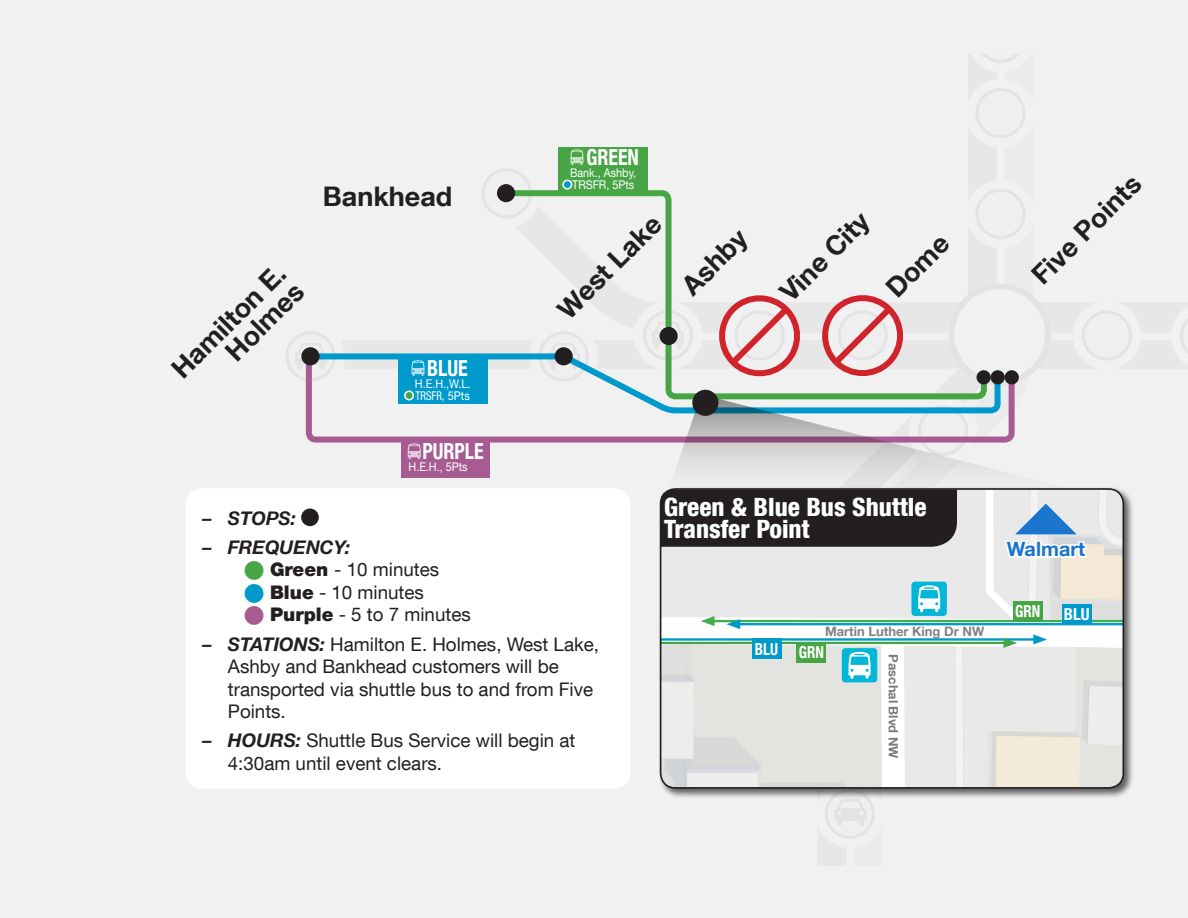
<style>
.page{position:relative;width:1188px;height:918px;background:#f1f1f1}
.page>*{position:absolute;margin:0;border:0;box-sizing:border-box;transform-origin:0 0}
.t1{font:700 27px "Helvetica Neue LT Com";color:#231f20}
.black{font:800 condensed 25.2px/22.5px "Helvetica Neue LT Com";color:#fff}
.t2{font:700 condensed 22.05px "Helvetica Neue LT Com";color:#fff;scale:.9 1}
.t3{font:700 19.8px "Helvetica Neue LT Com";color:#1a75ce}
.t4{font:18.75px/22.5px "Helvetica Neue LT Com";color:#231f20}
.t5{font:italic 700 18.75px "Helvetica Neue LT Com";color:#231f20}
.t6{font:700 condensed 16.5px "Helvetica Neue LT Com";color:#fff;scale:.9 1}
.t7{font:700 condensed 16.5px "Helvetica Neue LT Com";color:#fff}
.t8{font:700 13.05px "Helvetica Neue LT Com";color:#808285}
.t9{font:700 12.9px "Helvetica Neue LT Com";color:#787a7d}
.t10{font:12px/12px "Helvetica Neue LT Com";color:#fff;scale:.9 1}
.t11{font:condensed 12px "Helvetica Neue LT Com";color:#fff;scale:.9 1}
.s1{font-stretch:normal}
.s2{font-weight:900}
.s3{font-weight:700;font-style:italic}
</style>
<div class="page">
<svg style="left:305px;top:390px;width:710px;height:56px"></svg>
<svg style="left:308px;top:390px;width:696px;height:27px"></svg>
<svg style="left:502px;top:187px;width:488px;height:215px"></svg>
<div style="left:497px;top:184px;width:18px;height:18px;background:#231f20;border-radius:50%"></div>
<svg style="left:663px;top:397px;width:352px;height:89px"></svg>
<div style="left:692px;top:390px;width:26px;height:26px;background:#231f20;border-radius:50%"></div>
<div style="left:398px;top:358px;width:90px;height:46px;background:#09c"></div>
<div style="left:405px;top:391px;width:8px;height:9px;background:#48a545;border-radius:50%"></div>
<div style="left:404px;top:391px;width:10px;height:9px;border:2px solid #fff;border-radius:50%"></div>
<svg style="left:286px;top:283px;width:902px;height:107px"></svg>
<div style="left:401px;top:440px;width:88px;height:38px;background:#a65b92"></div>
<svg style="left:408px;top:443px;width:13px;height:17px"></svg>
<div style="left:558px;top:147px;width:90px;height:46px;background:#48a545"></div>
<div style="left:563px;top:180px;width:9px;height:9px;background:#09c;border-radius:50%"></div>
<div style="left:562px;top:180px;width:10px;height:10px;border:2px solid #fff;border-radius:50%"></div>
<svg style="left:570px;top:149px;width:13px;height:16px"></svg>
<div style="left:658px;top:486px;width:476px;height:313px;background:#231f20;opacity:.7"></div>
<img style="left:661px;top:489px;width:462px;height:299px">
<hr style="left:710px;top:620px;width:413px;height:2px;background:#40ae49">
<hr style="left:736px;top:623px;width:387px;height:2px;background:#09c">
<hr style="left:661px;top:638px;width:377px;height:3px;background:#09c">
<svg style="left:1033px;top:634px;width:14px;height:10px"></svg>
<div style="left:1062px;top:604px;width:30px;height:20px;background:#09c"></div>
<div style="left:1013px;top:601px;width:30px;height:21px;background:#48a545"></div>
<hr style="left:661px;top:642px;width:347px;height:2px;background:#48a545">
<svg style="left:1003px;top:638px;width:14px;height:10px"></svg>
<div style="left:660px;top:488px;width:464px;height:301px;border:2px solid #231f20;border-radius:15px"></div>
<svg style="left:1002px;top:504px;width:86px;height:77px"></svg>
<svg style="left:661px;top:489px;width:296px;height:196px"></svg>
<div style="left:186px;top:488px;width:445px;height:301px;background:#fff;border-radius:17px"></div>
<div style="left:301px;top:508px;width:18px;height:18px;background:#231f20;border-radius:50%"></div>
<p class="t1" style="left:323px;top:179px;width:131px">Bankhead</p>
<p class="t1" style="left:164px;top:362px;width:150px;rotate:-45deg">Hamilton E.</p>
<p class="t1" style="left:218px;top:344px;width:99px;rotate:-45deg">Holmes</p>
<p class="t2" style="left:427px;top:355px;width:47px">BLUE</p>
<p class="t10" style="left:415px;top:377px;width:63px">H.E.H.,W.L.</p>
<p class="t11" style="left:416px;top:388px;width:62px">TRSFR<span class="s1">, 5Pts</span></p>
<p class="t2" style="left:423px;top:438px;width:70px">PURPLE</p>
<p class="t10" style="left:409px;top:461px;width:67px">H.E.H., 5Pts</p>
<p class="t2" style="left:586px;top:144px;width:60px">GREEN</p>
<p class="t10" style="left:570px;top:166px;width:75px">Bank., Ashby,<br>TRSFR, 5Pts</p>
<p class="t1" style="left:550px;top:302px;width:136px;rotate:-45deg">West Lake</p>
<p class="t1" style="left:674px;top:278px;width:81px;rotate:-45deg">Ashby</p>
<p class="t1" style="left:773px;top:284px;width:114px;rotate:-45deg">Vine City</p>
<p class="t1" style="left:879px;top:281px;width:78px;rotate:-45deg">Dome</p>
<p class="t5" style="left:203px;top:506px;width:95px">– STOPS:</p>
<p class="t5" style="left:203px;top:535px;width:149px">– FREQUENCY:</p>
<p class="t4" style="left:270px;top:558px;width:171px"><span class="s2">Green</span> - 10 minutes</p>
<p class="t4" style="left:270px;top:581px;width:155px"><span class="s2">Blue</span> - 10 minutes</p>
<p class="t4" style="left:270px;top:603px;width:202px"><span class="s2">Purple</span> - 5 to 7 minutes</p>
<p class="t4" style="left:228px;top:632px;width:373px;text-indent:-25px"><span class="s3">– STATIONS:</span> Hamilton E. Holmes, West Lake,<br>Ashby and Bankhead customers will be transported via shuttle bus to and from Five<br>Points.</p>
<p class="t4" style="left:228px;top:729px;width:349px;text-indent:-25px"><span class="s3">– HOURS:</span> Shuttle Bus Service will begin at<br>4:30am until event clears.</p>
<p class="black" style="left:664px;top:495px;width:264px">Green &amp; Blue Bus Shuttle<br>Transfer Point</p>
<p class="t8" style="left:825px;top:623px;width:161px">Martin Luther King Dr NW</p>
<p class="t9" style="left:902px;top:654px;width:106px;rotate:90deg">Paschal Blvd NW</p>
<p class="t6" style="left:755px;top:639px;width:27px">BLU</p>
<p class="t6" style="left:799px;top:643px;width:29px">GRN</p>
<p class="t1" style="left:1024px;top:267px;width:143px;rotate:-45deg">Five Points</p>
<p class="t3" style="left:1007px;top:537px;width:80px">Walmart</p>
<p class="t6" style="left:1015px;top:602px;width:29px">GRN</p>
<p class="t7" style="left:1064px;top:604px;width:27px">BLU</p>
</div>
